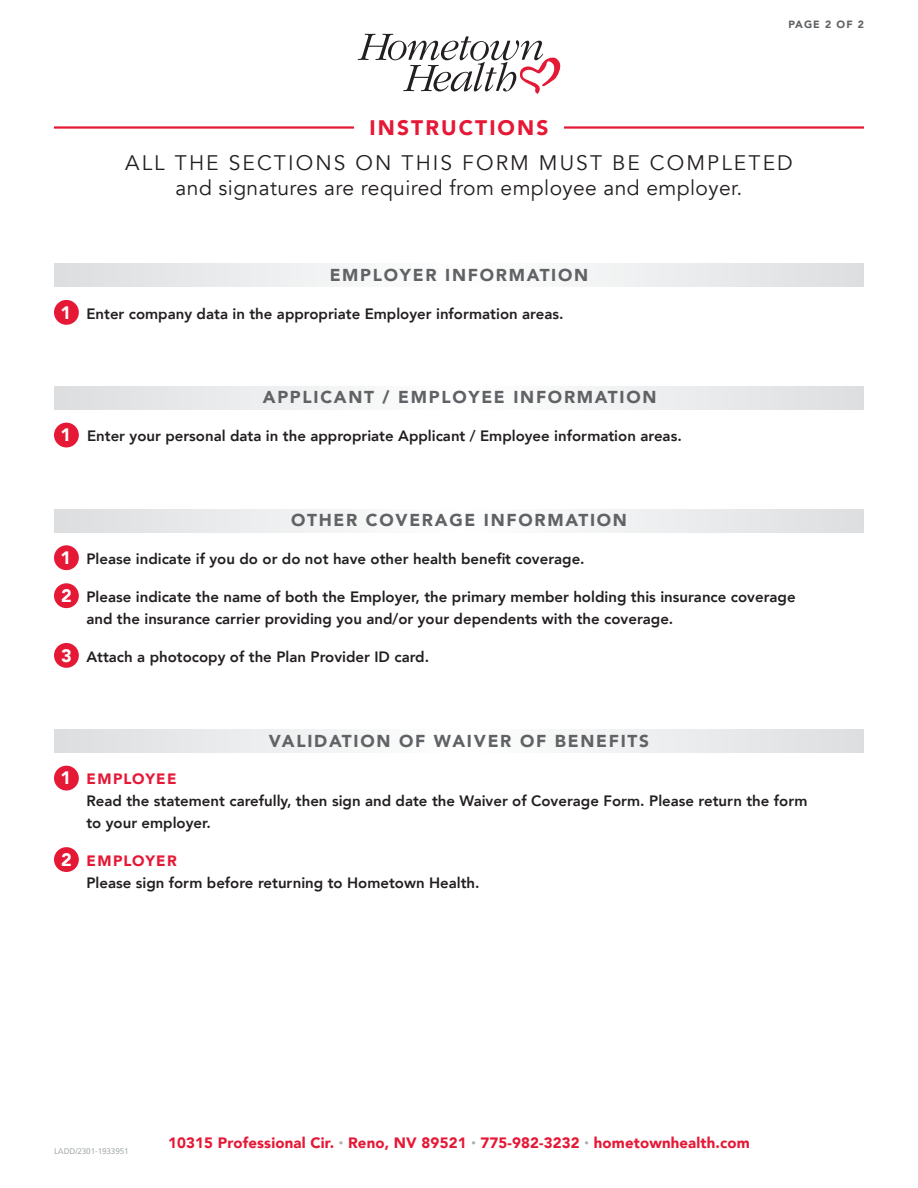
<style>
.page{position:relative;width:918px;height:1188px;background:#fff}
.page>*{position:absolute;margin:0;border:0;box-sizing:border-box;transform-origin:0 0}
.t1{font:21px/25.5px "Avenir";letter-spacing:.02em;color:#231f20;text-align:center}
.t2{font:900 21px "Avenir";letter-spacing:.1em;color:#e51836}
.t3{font:900 18px/38px "Avenir";color:#fff}
.t4{font:900 17.25px "Avenir";letter-spacing:.1em;color:#606366}
.t5{font:800 15px/21.8px "Avenir";color:#231f20}
.t6{font:900 15px "Avenir";letter-spacing:.01em;color:#e51836}
.t7{font:900 15px "Avenir";letter-spacing:.08em;color:#e51836}
.t8{font:900 10.5px "Avenir";letter-spacing:.1em;color:#606366}
.t9{font:8.25px "Frutiger LT Std";letter-spacing:-.02em;color:#848c8c}
.s1{font-weight:900;font-size:18px;color:#fff}
.s2{font-size:9px;color:#acaeb1}
</style>
<div class="page">
<hr style="left:54px;top:126px;width:300px;height:3px;background:#e51836">
<hr style="left:564px;top:126px;width:300px;height:3px;background:#e51836">
<svg style="left:54px;top:263px;width:810px;height:24px;fill:#edeeef"></svg>
<div style="left:54px;top:300px;width:25px;height:25px;background:#e51836;border-radius:50%"></div>
<svg style="left:54px;top:386px;width:810px;height:24px;fill:#edeeef"></svg>
<div style="left:54px;top:423px;width:25px;height:24px;background:#e51836;border-radius:50%"></div>
<svg style="left:54px;top:509px;width:810px;height:24px;fill:#edeeef"></svg>
<div style="left:54px;top:545px;width:25px;height:25px;background:#e51836;border-radius:50%"></div>
<div style="left:54px;top:583px;width:25px;height:25px;background:#e51836;border-radius:50%"></div>
<div style="left:54px;top:643px;width:25px;height:25px;background:#e51836;border-radius:50%"></div>
<svg style="left:54px;top:729px;width:810px;height:24px;fill:#edeeef"></svg>
<div style="left:54px;top:766px;width:25px;height:25px;background:#e51836;border-radius:50%"></div>
<div style="left:54px;top:847px;width:25px;height:25px;background:#e51836;border-radius:50%"></div>
<svg style="left:358px;top:34px;width:203px;height:60px"></svg>
<p class="t8" style="left:788px;top:15px;width:77px">PAGE 2 OF 2</p>
<h1 class="t2" style="left:369px;top:110px;width:181px">INSTRUCTIONS</h1>
<h1 class="t1" style="left:125px;top:150px;width:669px">ALL THE SECTIONS ON THIS FORM MUST BE COMPLETED and signatures are required from employee and employer.</h1>
<p class="t4" style="left:330px;top:260px;width:260px">EMPLOYER INFORMATION</p>
<p class="t5" style="left:60px;top:303px;width:505px"><span class="s1">1</span> Enter company data in the appropriate Employer information areas.</p>
<p class="t4" style="left:263px;top:383px;width:395px">APPLICANT / EMPLOYEE INFORMATION</p>
<p class="t5" style="left:60px;top:425px;width:623px"><span class="s1">1</span> Enter your personal data in the appropriate Applicant / Employee information areas.</p>
<p class="t3" style="left:60px;top:538px;width:13px">1<br>2</p>
<p class="t3" style="left:61px;top:636px;width:12px">3</p>
<p class="t4" style="left:291px;top:505px;width:337px">OTHER COVERAGE INFORMATION</p>
<p class="t5" style="left:86px;top:548px;width:500px">Please indicate if you do or do not have other health benefit coverage.</p>
<p class="t5" style="left:86px;top:586px;width:711px">Please indicate the name of both the Employer, the primary member holding this insurance coverage and the insurance carrier providing you and/or your dependents with the coverage.</p>
<p class="t5" style="left:86px;top:646px;width:344px">Attach a photocopy of the Plan Provider ID card.</p>
<p class="t3" style="left:60px;top:759px;width:12px">1</p>
<p class="t3" style="left:61px;top:840px;width:12px">2</p>
<p class="t4" style="left:269px;top:726px;width:382px">VALIDATION OF WAIVER OF BENEFITS</p>
<p class="t7" style="left:86px;top:766px;width:92px">EMPLOYEE</p>
<p class="t5" style="left:86px;top:790px;width:723px">Read the statement carefully, then sign and date the Waiver of Coverage Form. Please return the form to your employer.</p>
<p class="t7" style="left:86px;top:848px;width:92px">EMPLOYER</p>
<p class="t5" style="left:86px;top:872px;width:395px">Please sign form before returning to Hometown Health.</p>
<p class="t9" style="left:54px;top:1147px;width:76px">LADD/2301-1933951</p>
<p class="t6" style="left:168px;top:1129px;width:583px">10315 Professional Cir. <span class="s2">•</span> Reno, NV 89521 <span class="s2">•</span> 775-982-3232 <span class="s2">•</span> hometownhealth.com</p>
</div>
